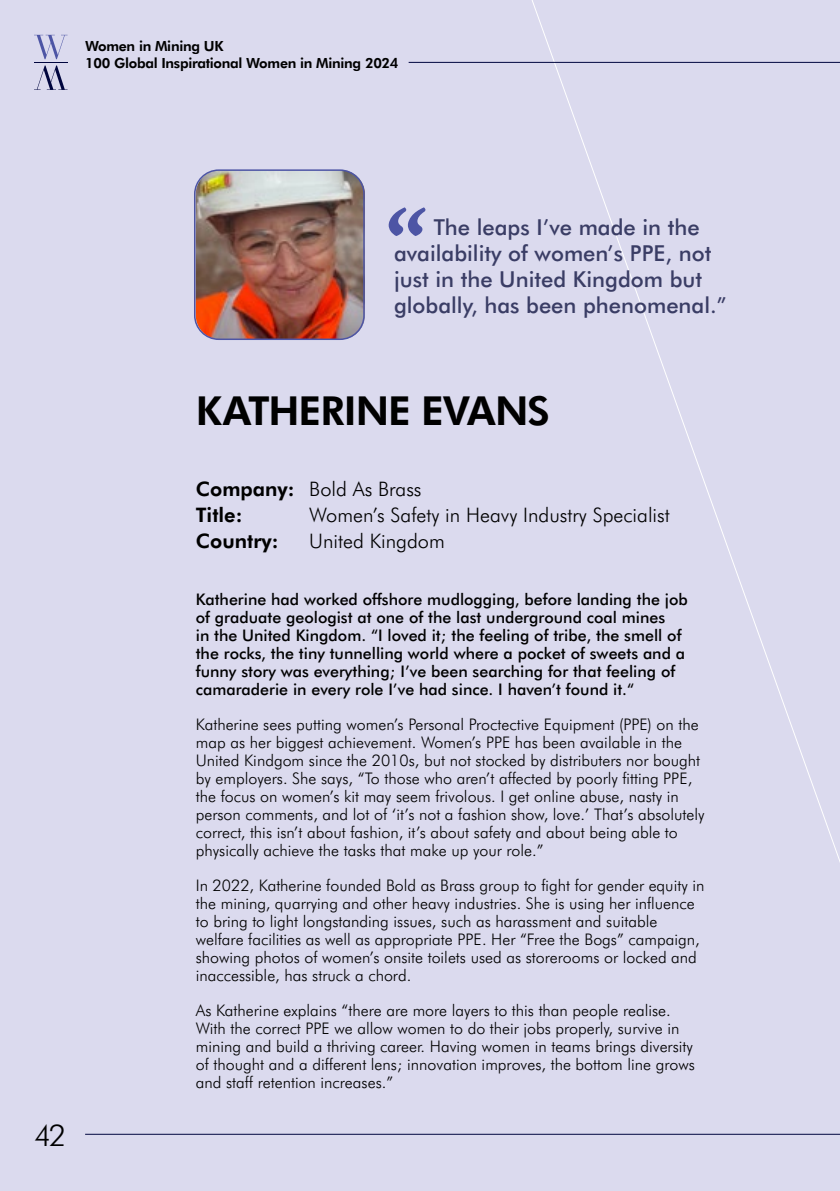
<style>
.page{position:relative;width:840px;height:1191px;background:#fff}
.page>*{position:absolute;margin:0;border:0;box-sizing:border-box;transform-origin:0 0}
.t1{font:italic 120px "Athelas";color:#4d55a5}
.t2{font:700 40px "Futura BT";letter-spacing:-.02em;color:#000}
.t3{font:300 30px "Futura BT";color:#000}
.t4{font:500 22px/26px "Futura BT";color:#3a3d65}
.t5{font:300 20px "Futura BT";color:#000}
.t6{font:700 20px/25.6px "Futura BT";color:#000}
.t7{font:300 16px/18px "Futura BT";color:#000}
.t8{font:500 16px/18px "Futura BT";color:#000}
.t9{font:700 14px "Futura BT";letter-spacing:-.02em;color:#000}
.s1{font-weight:300}
</style>
<div class="page">
<div style="left:0;top:0;width:839px;height:1191px;background:#dbdaee"></div>
<img style="left:196px;top:170px;width:169px;height:169px">
<hr style="left:85px;top:1133px;width:754px;height:1px;background:#00053e">
<svg style="left:34px;top:35px;width:33px;height:24px"></svg>
<svg style="left:34px;top:66px;width:33px;height:24px"></svg>
<hr style="left:34px;top:62px;width:33px;height:1px;background:#00053e">
<hr style="left:408px;top:62px;width:431px;height:1px;background:#00053e">
<div style="left:194px;top:169px;width:170px;height:171px;border:2px solid #4d55a5;border-radius:24px"></div>
<p class="t9" style="left:85px;top:36px;width:140px">Women in Mining UK</p>
<p class="t9" style="left:85px;top:53px;width:315px">100 Global Inspirational Women in Mining 2024</p>
<h3 class="t3" style="left:34px;top:1114px;width:33px">42</h3>
<h1 class="t1" style="left:380px;top:157px;width:40px">“</h1>
<h3 class="t4" style="left:394px;top:213px;width:334px;text-indent:40px">The leaps I’ve made in the availability of women’s PPE, not just in the United Kingdom but globally, has been phenomenal.”</h3>
<h2 class="t2" style="left:196px;top:383px;width:355px">KATHERINE EVANS</h2>
<p class="t6" style="left:196px;top:475px;width:227px">Company: <span class="s1">Bold As Brass<br></span>Title:</p>
<p class="t5" style="left:309px;top:501px;width:362px">Women’s Safety in Heavy Industry Specialist</p>
<p class="t6" style="left:196px;top:526px;width:84px">Country:</p>
<p class="t5" style="left:309px;top:527px;width:137px">United Kingdom</p>
<p class="t8" style="left:196px;top:590px;width:493px">Katherine had worked offshore mudlogging, before landing the job of graduate geologist at one of the last underground coal mines<br>in the United Kingdom. “I loved it; the feeling of tribe, the smell of the rocks, the tiny tunnelling world where a pocket of sweets and a funny story was everything; I’ve been searching for that feeling of camaraderie in every role I’ve had since. I haven’t found it.“</p>
<p class="t7" style="left:196px;top:715px;width:510px">Katherine sees putting women’s Personal Proctective Equipment (PPE) on the map as her biggest achievement. Women’s PPE has been available in the United Kindgom since the 2010s, but not stocked by distributers nor bought by employers. She says, “To those who aren’t affected by poorly fitting PPE, the focus on women’s kit may seem frivolous. I get online abuse, nasty in person comments, and lot of ‘it’s not a fashion show, love.’ That’s absolutely correct, this isn’t about fashion, it’s about safety and about being able to physically achieve the tasks that make up your role.”</p>
<p class="t7" style="left:196px;top:876px;width:510px">In 2022, Katherine founded Bold as Brass group to fight for gender equity in the mining, quarrying and other heavy industries. She is using her influence to bring to light longstanding issues, such as harassment and suitable welfare facilities as well as appropriate PPE. Her “Free the Bogs” campaign, showing photos of women’s onsite toilets used as storerooms or locked and inaccessible, has struck a chord.</p>
<p class="t7" style="left:196px;top:1001px;width:500px">As Katherine explains “there are more layers to this than people realise.<br>With the correct PPE we allow women to do their jobs properly, survive in mining and build a thriving career. Having women in teams brings diversity of thought and a different lens; innovation improves, the bottom line grows and staff retention increases.”</p>
</div>
